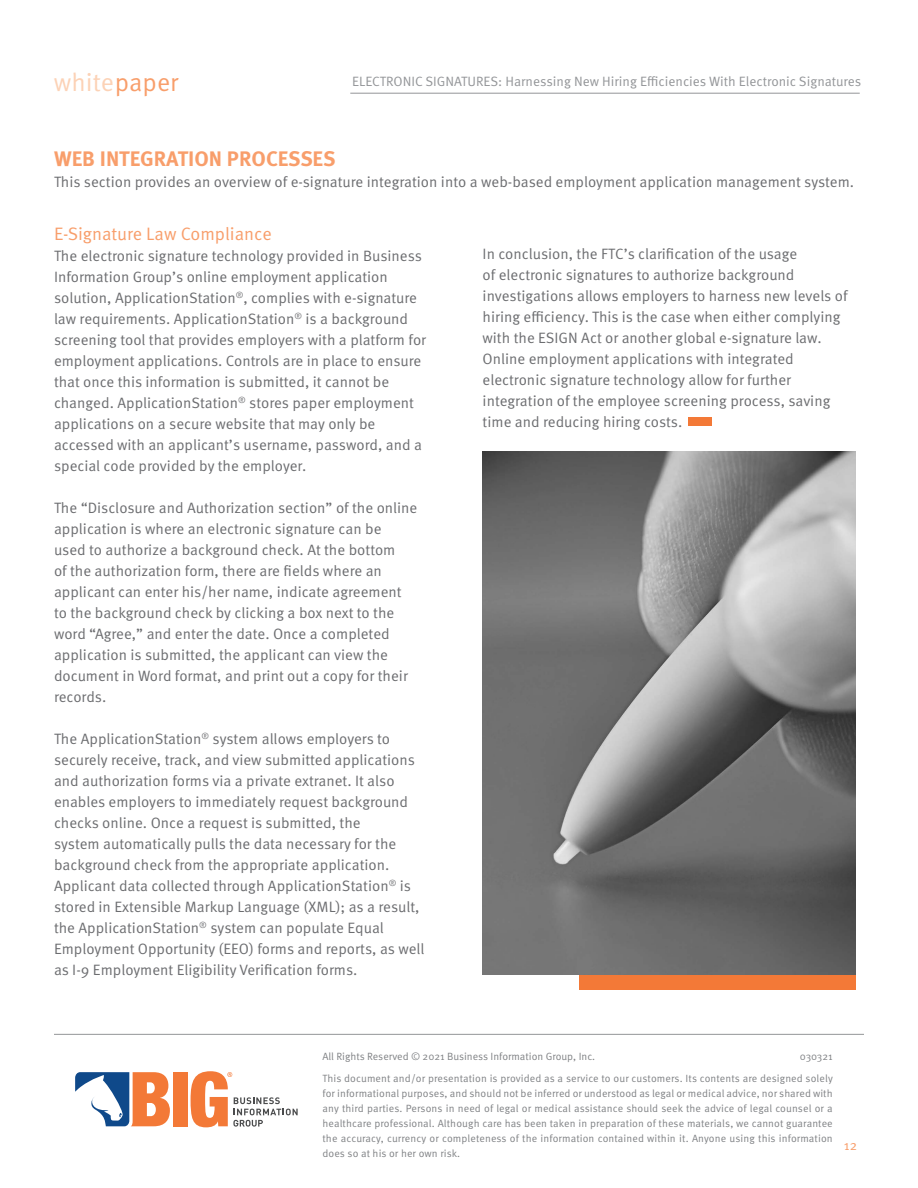
<style>
.page{position:relative;width:918px;height:1188px;background:#fff}
.page>*{position:absolute;margin:0;border:0;box-sizing:border-box;transform-origin:0 0}
.t1{font:25.35px "Meta OT Norm";color:#fcd2b6}
.First_Sentence{font:700 21px "Meta OT";color:#f89e6b}
.First_Sentence-2{font:18px "Meta OT Norm";color:#f89e6b}
.First_Sentence-3{font:15px/21px "Meta OT Norm";color:#6c6d70}
.t2{font:13.5px "Meta OT Norm";color:#939598}
.t3{font:13.5px "Meta OT Norm";color:#f89e6b}
.t4{font:10.5px/15px "Meta OT Norm";letter-spacing:.005em;color:#808285;text-align:right}
.s1{color:#f89e6b}
</style>
<div class="page">
<div style="left:173px;top:1072px;width:14px;height:54px;background:#f37937"></div>
<svg style="left:191px;top:1071px;width:107px;height:56px"></svg>
<svg style="left:75px;top:1072px;width:95px;height:54px"></svg>
<hr style="left:350px;top:93px;width:510px;height:1px;background:#939598">
<hr style="left:54px;top:1034px;width:810px;height:1px;background:#939598">
<img style="left:483px;top:451px;width:373px;height:524px">
<div style="left:579px;top:975px;width:277px;height:15px;background:#f37937"></div>
<div style="left:688px;top:417px;width:24px;height:9px;background:#f37937"></div>
<h1 class="t1" style="left:54px;top:67px;width:126px">white<span class="s1">paper</span></h1>
<p class="t2" style="left:352px;top:73px;width:511px">ELECTRONIC SIGNATURES: Harnessing New Hiring Efficiencies With Electronic Signatures</p>
<p class="First_Sentence" style="left:54px;top:145px;width:283px">WEB INTEGRATION PROCESSES</p>
<p class="First_Sentence-3" style="left:54px;top:171px;width:802px">This section provides an overview of e-signature integration into a web-based employment application management system.</p>
<p class="First_Sentence-2" style="left:54px;top:223px;width:219px">E-Signature Law Compliance</p>
<p class="First_Sentence-3" style="left:54px;top:245px;width:374px">The electronic signature technology provided in Business Information Group’s online employment application solution, ApplicationStation<sup>®</sup>, complies with e-signature law requirements. ApplicationStation<sup>®</sup> is a background screening tool that provides employers with a platform for employment applications. Controls are in place to ensure that once this information is submitted, it cannot be changed. ApplicationStation<sup>®</sup> stores paper employment applications on a secure website that may only be accessed with an applicant’s username, password, and a special code provided by the employer.</p>
<p class="First_Sentence-3" style="left:54px;top:497px;width:365px">The “Disclosure and Authorization section” of the online application is where an electronic signature can be<br>used to authorize a background check. At the bottom<br>of the authorization form, there are fields where an applicant can enter his/her name, indicate agreement to the background check by clicking a box next to the word “Agree,” and enter the date. Once a completed application is submitted, the applicant can view the document in Word format, and print out a copy for their records.</p>
<p class="First_Sentence-3" style="left:54px;top:728px;width:372px">The ApplicationStation<sup>®</sup> system allows employers to securely receive, track, and view submitted applications and authorization forms via a private extranet. It also enables employers to immediately request background checks online. Once a request is submitted, the<br>system automatically pulls the data necessary for the background check from the appropriate application.<br>Applicant data collected through ApplicationStation<sup>®</sup> is stored in Extensible Markup Language (XML); as a result, the ApplicationStation<sup>®</sup> system can populate Equal Employment Opportunity (EEO) forms and reports, as well as I-9 Employment Eligibility Verification forms.</p>
<p class="First_Sentence-3" style="left:483px;top:243px;width:366px">In conclusion, the FTC’s clarification of the usage<br>of electronic signatures to authorize background investigations allows employers to harness new levels of hiring efficiency. This is the case when either complying with the ESIGN Act or another global e-signature law.<br>Online employment applications with integrated electronic signature technology allow for further integration of the employee screening process, saving time and reducing hiring costs.</p>
<p class="t4" style="left:322px;top:1049px;width:274px">All Rights Reserved © 2021 Business Information Group, Inc.</p>
<p class="t4" style="left:322px;top:1046px;width:512px;line-height:21.8px">030321<br>This document and/or presentation is provided as a service to our customers. Its contents are designed solely</p>
<p class="t4" style="left:322px;top:1086px;width:512px;text-align:justify">for informational purposes, and should not be inferred or understood as legal or medical advice, nor shared with any third parties. Persons in need of legal or medical assistance should seek the advice of legal counsel or a healthcare professional. Although care has been taken in preparation of these materials, we cannot guarantee the accuracy, currency or completeness of the information contained within it. Anyone using this information does so at his or her own risk.</p>
<p class="t3" style="left:844px;top:1137px;width:15px">12</p>
</div>
